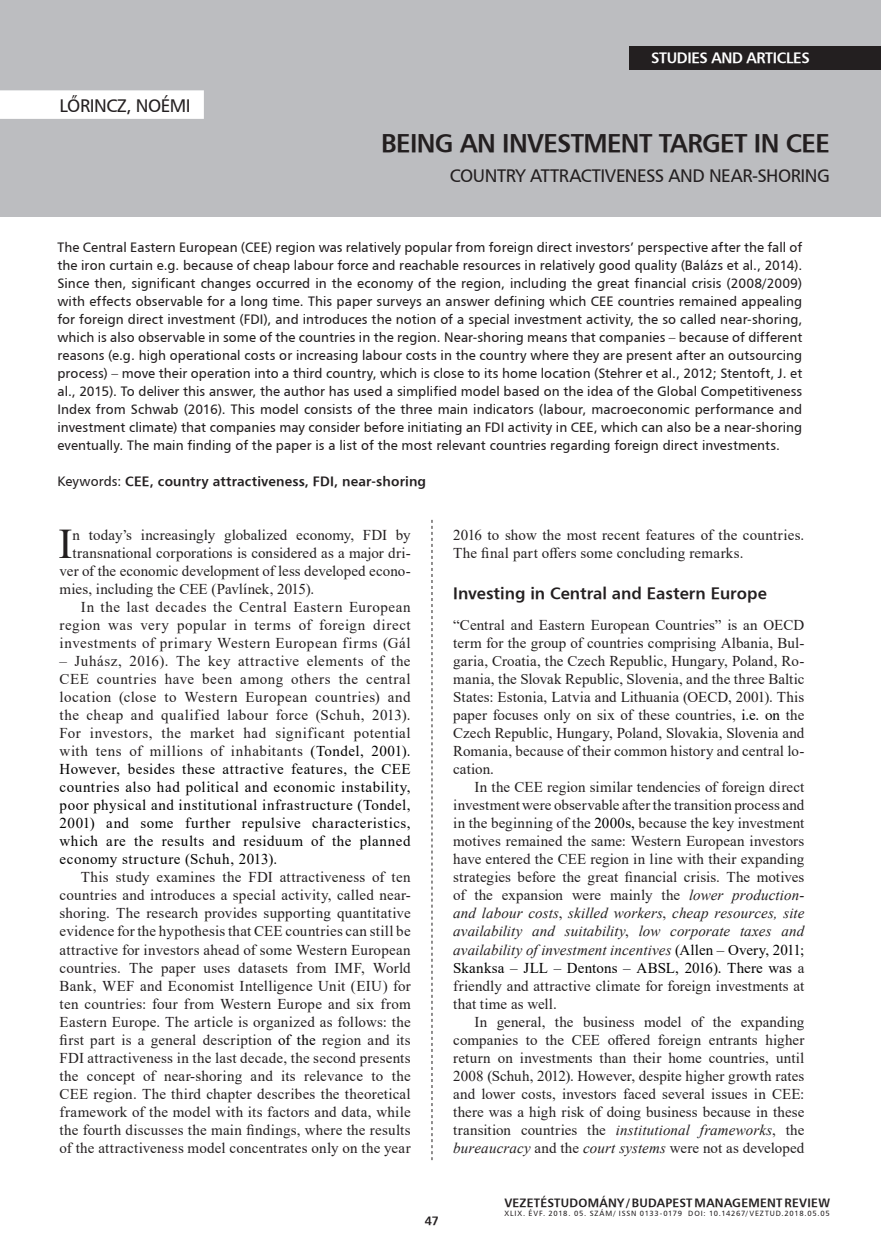
<style>
.page{position:relative;width:881px;height:1255px;background:#fff}
.page>*{position:absolute;margin:0;border:0;box-sizing:border-box;transform-origin:0 0}
.Iniciálé{font:42.15px "Times New Roman";color:#231f20}
.kenyérszöveg_behúzás{font:25.5px "H Humanist 777 BT Bold";letter-spacing:-.025em;color:#231f20}
.kenyérszöveg_behúzás-2{font:18px "H Humanist 777 BT";letter-spacing:-.025em;color:#231f20}
.Kiemelés_I{font:16.5px "H Humanist 777 BT Bold";color:#231f20}
.kenyérszöveg_opcioná{font:15px/18px "Times New Roman";letter-spacing:.015em;color:#231f20;text-align:justify}
.kenyérszöveg_opcioná-2{font:15px/18px "Times New Roman";letter-spacing:.035em;color:#000;text-align:justify}
.kenyérszöveg_tompa{font:15px/18px "Times New Roman";letter-spacing:.005em;color:#231f20;text-align:justify}
.Iniciálé-2{font:15px "Times New Roman";letter-spacing:.005em;color:#231f20}
.t1{font:15px "H Humanist 777 BT Bold";letter-spacing:-.025em;color:#fff}
.Kezdő_oldal_bevezető{font:13.5px/18px "H Humanist 777 BT";letter-spacing:.005em;color:#231f20;text-align:justify}
.Kezdő_oldal_bevezető-2{font:13.5px "H Humanist 777 BT Bold";letter-spacing:.01em;color:#231f20}
.t2{font:12px "H Humanist 777 BT Bold";letter-spacing:.02em;color:#231f20}
.t3{font:7.5px "H Humanist 777 BT";letter-spacing:.11em;color:#231f20}
.s1{font-family:"H Humanist 777 BT"}
.s2{color:#231f20}
.s3{color:#000}
.s4{font-style:italic}
</style>
<div class="page">
<div style="left:0;top:0;width:880px;height:216px;background:#bcbdc0"></div>
<div style="left:629px;top:46px;width:251px;height:23px;background:#231f20"></div>
<svg style="left:431px;top:520px;width:1px;height:640px"></svg>
<div style="left:0;top:90px;width:204px;height:29px;background:#fff"></div>
<p class="kenyérszöveg_behúzás-2" style="left:60px;top:94px;width:132px">LŐRINCZ, NOÉMI</p>
<p class="t1" style="left:651px;top:49px;width:160px">STUDIES AND ARTICLES</p>
<p class="kenyérszöveg_behúzás" style="left:381px;top:127px;width:450px">BEING AN INVESTMENT TARGET IN CEE</p>
<p class="kenyérszöveg_behúzás-2" style="left:449px;top:164px;width:381px">COUNTRY ATTRACTIVENESS AND NEAR-SHORING</p>
<p class="Kezdő_oldal_bevezető" style="left:57px;top:238px;width:746px">The Central Eastern European (CEE) region was relatively popular from foreign direct investors’ perspective after the fall of the iron curtain e.g. because of cheap labour force and reachable resources in relatively good quality (Balázs et al., 2014).<br>Since then, significant changes occurred in the economy of the region, including the great financial crisis (2008/2009) with effects observable for a long time. This paper surveys an answer defining which CEE countries remained appealing for foreign direct investment (FDI), and introduces the notion of a special investment activity, the so called near-shoring, which is also observable in some of the countries in the region. Near-shoring means that companies – because of different reasons (e.g. high operational costs or increasing labour costs in the country where they are present after an outsourcing process) – move their operation into a third country, which is close to its home location (Stehrer et al., 2012; Stentoft, J. et al., 2015). To deliver this answer, the author has used a simplified model based on the idea of the Global Competitiveness Index from Schwab (2016). This model consists of the three main indicators (labour, macroeconomic performance and investment climate) that companies may consider before initiating an FDI activity in CEE, which can also be a near-shoring eventually. The main finding of the paper is a list of the most relevant countries regarding foreign direct investments.</p>
<p class="Kezdő_oldal_bevezető-2" style="left:57px;top:473px;width:370px"><span class="s1">Keywords:</span> CEE, country attractiveness, FDI, near-shoring</p>
<p class="Iniciálé" style="left:58px;top:514px;width:16px">I</p>
<p class="Iniciálé-2" style="left:73px;top:524px;width:339px">n today’s increasingly globalized economy, FDI by</p>
<p class="Iniciálé-2" style="left:73px;top:542px;width:339px">transnational corporations is considered as a major dri-</p>
<p class="Iniciálé-2" style="left:60px;top:560px;width:352px">ver of the economic development of less developed econo-</p>
<p class="Iniciálé-2" style="left:60px;top:578px;width:256px">mies, including the CEE (Pavlínek, 2015).</p>
<p class="kenyérszöveg_opcioná" style="left:60px;top:598px;width:352px;text-indent:21px">In the last decades the Central Eastern European region was very popular in terms of foreign direct investments of primary Western European firms (Gál</p>
<p class="kenyérszöveg_opcioná-2" style="left:60px;top:652px;width:352px"><span class="s2">– Juhász, 2016). The key attractive elements of the CEE countries have been among others the central location (close to Western European countries) and the cheap and qualified labour force (Schuh, 2013).<br>For investors, the market had significant potential with tens of millions of inhabitants</span> (Tondel, 2001).<br>However, besides these attractive features, the CEE countries also had political and economic instability, poor physical and institutional infrastructure (Tondel, 2001) and some further repulsive characteristics, which are the results and residuum of the planned economy structure (Schuh, 2013).</p>
<p class="kenyérszöveg_opcioná" style="left:60px;top:868px;width:352px;text-indent:21px">This study examines the FDI attractiveness of ten countries and introduces a special activity, called near&shy;shoring. The research provides supporting quantitative evidence for the hypothesis that CEE countries can still be attractive for investors ahead of some Western European countries. The paper uses datasets from IMF, World Bank, WEF and Economist Intelligence Unit (EIU) for ten countries: four from Western Europe and six from Eastern Europe. The article is organized as follows: the first part is a general description <span class="s3">of the</span> region and its FDI attractiveness in the last decade, the second presents the concept of near-shoring and its relevance to the CEE region. The third chapter describes the theoretical framework of the model with its factors and data, while the fourth discusses the main findings, where the results of the attractiveness model concentrates only on the year</p>
<p class="kenyérszöveg_opcioná" style="left:453px;top:526px;width:352px">2016 to show the most recent features of the countries.<br>The final part offers some concluding remarks.</p>
<p class="Kiemelés_I" style="left:453px;top:582px;width:315px">Investing in Central and Eastern Europe</p>
<p class="kenyérszöveg_tompa" style="left:453px;top:616px;width:352px">“Central and Eastern European Countries” is an OECD term for the group of countries comprising Albania, Bul&shy;garia, Croatia, the Czech Republic, Hungary, Poland, Ro&shy;mania, the Slovak Republic, Slovenia, and the three Baltic States: Estonia, Latvia and Lithuania (OECD, 2001). This paper focuses only on six of these countries, <span class="s3">i.e. on</span> the Czech Republic, Hungary, Poland, Slovakia, Slovenia and Romania, because of their common history and central lo&shy;cation.</p>
<p class="kenyérszöveg_opcioná" style="left:453px;top:778px;width:352px;text-indent:21px">In the CEE region similar tendencies of foreign direct investment were observable after the transition process and in the beginning of the <span class="s3">2000s,</span> because the key investment motives remained the same: Western European investors have entered the CEE region in line with their expanding strategies before the great financial crisis. The motives of the expansion were mainly the <span class="s4">lower production&shy;and labour costs</span>, <span class="s4">skilled workers</span>, <span class="s4">cheap resources, site availability and suitability</span>, <span class="s4">low corporate taxes and availability of investment incentives</span> <span class="s3">(Allen – Overy, 2011; Skanksa – JLL – Dentons – ABSL, 2016). There was</span> a friendly and attractive climate for foreign investments at that time as well.</p>
<p class="kenyérszöveg_opcioná" style="left:453px;top:1012px;width:352px;text-indent:21px">In general, the business model of the expanding companies to the CEE offered foreign entrants higher return on investments than their home countries, until 2008 (Schuh, 2012). However, despite higher growth rates and lower costs, investors faced several issues in CEE: there was a high risk of doing business because in these transition countries the <span class="s4">institutional frameworks</span>, the <span class="s4">bureaucracy</span> and the <span class="s4">court systems</span> were not as developed</p>
<p class="t2" style="left:425px;top:1212px;width:16px">47</p>
<p class="t2" style="left:504px;top:1194px;width:327px">VEZETÉSTUDOMÁNY / BUDAPEST MANAGEMENT REVIEW</p>
<p class="t3" style="left:504px;top:1208px;width:327px">XLIX. ÉVF. 2018. 05. SZÁM/ ISSN 0133-0179 DOI: 10.14267/VEZTUD.2018.05.05</p>
</div>
